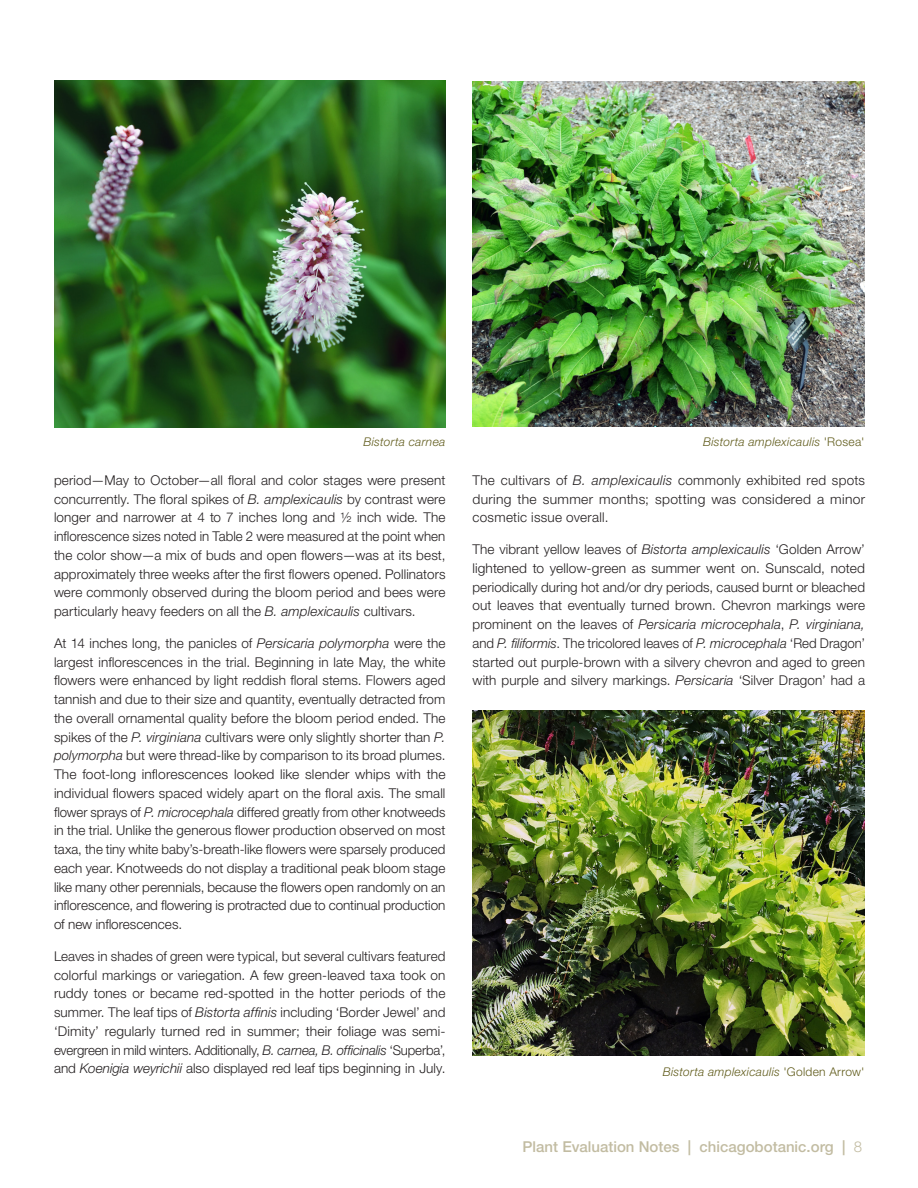
<style>
.page{position:relative;width:918px;height:1188px;background:#fff}
.page>*{position:absolute;margin:0;border:0;box-sizing:border-box;transform-origin:0 0}
.t1{font:500 15px "Helvetica Neue LT Std";color:#c2bca2}
.justification{font:300 13.5px/18.8px "Helvetica Neue LT Std";letter-spacing:.01em;color:#231f20;text-align:justify}
.CAPTIONS_FLUSH_RIGHT{font:italic 300 12px "Helvetica Neue LT Std";letter-spacing:.025em;color:#615c1c}
.s1{font-style:normal}
.s2{font-style:italic}
.s3{font-weight:300}
</style>
<div class="page">
<img style="left:54px;top:81px;width:392px;height:347px">
<img style="left:473px;top:81px;width:391px;height:345px">
<img style="left:473px;top:711px;width:391px;height:345px">
<p class="CAPTIONS_FLUSH_RIGHT" style="left:363px;top:434px;width:84px">Bistorta carnea</p>
<p class="CAPTIONS_FLUSH_RIGHT" style="left:703px;top:435px;width:163px">Bistorta amplexicaulis <span class="s1">'Rosea'</span></p>
<p class="justification" style="left:472px;top:470px;width:394px">The cultivars of <span class="s2">B. amplexicaulis</span> commonly exhibited red spots during the summer months; spotting was considered a minor cosmetic issue overall.</p>
<p class="justification" style="left:472px;top:540px;width:394px">The vibrant yellow leaves of <span class="s2">Bistorta amplexicaulis</span> ‘Golden Arrow’ lightened to yellow-green as summer went on. Sunscald, noted periodically during hot and/or dry periods, caused burnt or bleached out leaves that eventually turned brown. Chevron markings were prominent on the leaves of <span class="s2">Persicaria microcephala</span>, <span class="s2">P. virginiana, </span>and <span class="s2">P. filiformis</span>. The tricolored leaves of <span class="s2">P. microcephala</span> ‘Red Dragon’ started out purple-brown with a silvery chevron and aged to green with purple and silvery markings. <span class="s2">Persicaria</span> ‘Silver Dragon’ had a</p>
<p class="justification" style="left:54px;top:470px;width:393px">period—May to October—all floral and color stages were present concurrently. The floral spikes of <span class="s2">B. amplexicaulis</span> by contrast were longer and narrower at 4 to 7 inches long and ½ inch wide. The inflorescence sizes noted in Table 2 were measured at the point when the color show—a mix of buds and open flowers—was at its best, approximately three weeks after the first flowers opened. Pollinators were commonly observed during the bloom period and bees were particularly heavy feeders on all the <span class="s2">B. amplexicaulis</span> cultivars.</p>
<p class="justification" style="left:54px;top:633px;width:393px">At 14 inches long, the panicles of <span class="s2">Persicaria polymorpha</span> were the largest inflorescences in the trial. Beginning in late May, the white flowers were enhanced by light reddish floral stems. Flowers aged tannish and due to their size and quantity, eventually detracted from the overall ornamental quality before the bloom period ended. The spikes of the <span class="s2">P. virginiana</span> cultivars were only slightly shorter than <span class="s2">P. polymorpha</span> but were thread-like by comparison to its broad plumes.<br>The foot-long inflorescences looked like slender whips with the individual flowers spaced widely apart on the floral axis. The small flower sprays of <span class="s2">P. microcephala</span> differed greatly from other knotweeds in the trial. Unlike the generous flower production observed on most taxa, the tiny white baby’s-breath-like flowers were sparsely produced each year. Knotweeds do not display a traditional peak bloom stage like many other perennials, because the flowers open randomly on an inflorescence, and flowering is protracted due to continual production of new inflorescences.</p>
<p class="justification" style="left:54px;top:946px;width:393px">Leaves in shades of green were typical, but several cultivars featured colorful markings or variegation. A few green-leaved taxa took on ruddy tones or became red-spotted in the hotter periods of the summer. The leaf tips of <span class="s2">Bistorta affinis</span> including ‘Border Jewel’ and ‘Dimity’ regularly turned red in summer; their foliage was semi&shy;evergreen in mild winters. Additionally, <span class="s2">B. carnea, B. officinalis</span> ‘Superba’, and <span class="s2">Koenigia weyrichii</span> also displayed red leaf tips beginning in July.</p>
<p class="CAPTIONS_FLUSH_RIGHT" style="left:663px;top:1065px;width:203px">Bistorta amplexicaulis <span class="s1">'Golden Arrow'</span></p>
<p class="t1" style="left:523px;top:1138px;width:341px">Plant Evaluation Notes | chicagobotanic.org | <span class="s3">8</span></p>
</div>
